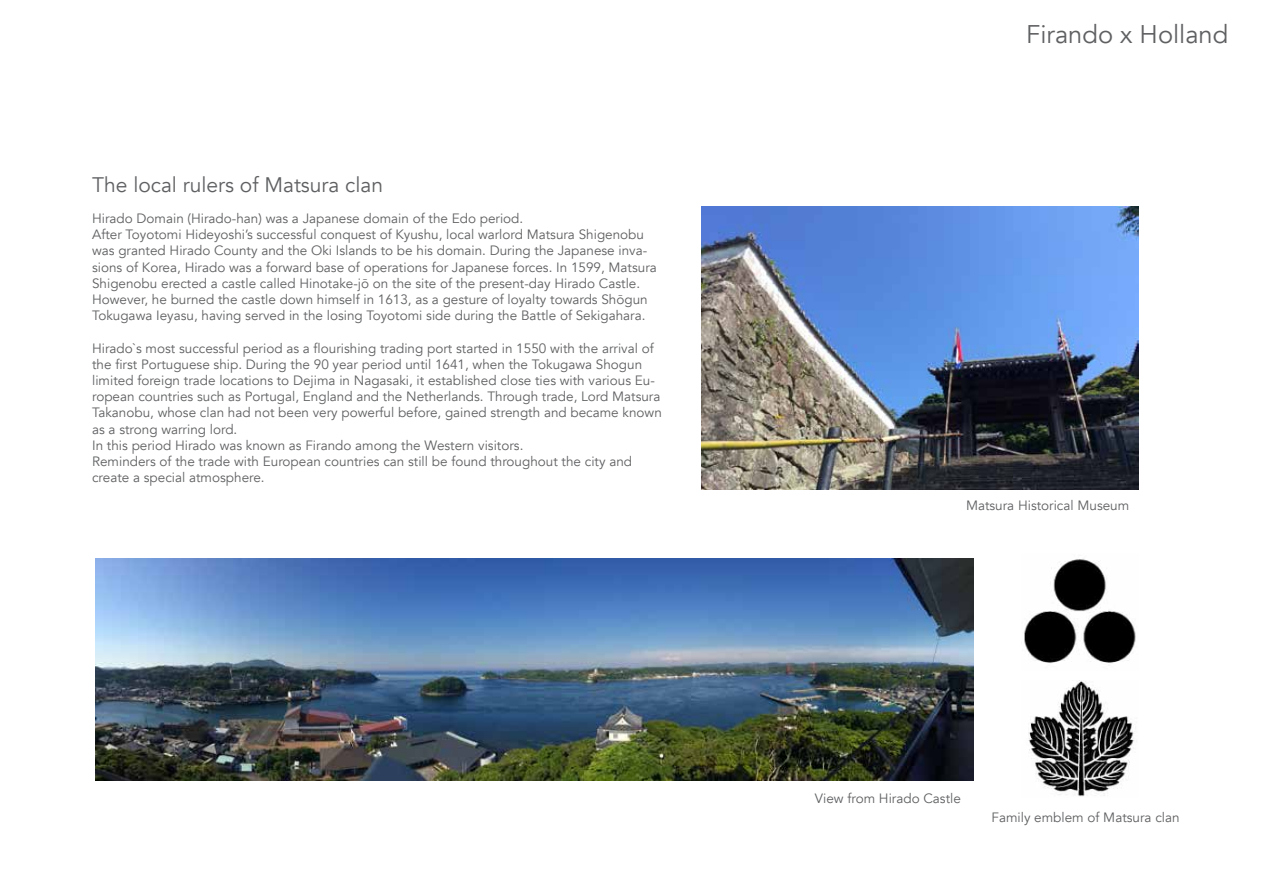
<style>
.page{position:relative;width:1263px;height:893px;background:#fff}
.page>*{position:absolute;margin:0;border:0;box-sizing:border-box;transform-origin:0 0}
.t1{font:25.5px "Avenir";color:#5f6062}
.t2{font:21px "Avenir";color:#5f6062}
.t3{font:13.5px/16.2px "Avenir";color:#5f6062}
</style>
<div class="page">
<img style="left:95px;top:558px;width:879px;height:222px">
<img style="left:702px;top:206px;width:436px;height:284px">
<img style="left:1028px;top:680px;width:109px;height:117px">
<img style="left:1024px;top:558px;width:112px;height:106px">
<h2 class="t2" style="left:92px;top:172px;width:292px">The local rulers of Matsura clan</h2>
<p class="t3" style="left:92px;top:211px;width:566px">Hirado Domain (Hirado-han) was a Japanese domain of the Edo period.<br>After Toyotomi Hideyoshi’s successful conquest of Kyushu, local warlord Matsura Shigenobu was granted Hirado County and the Oki Islands to be his domain. During the Japanese inva&shy;sions of Korea, Hirado was a forward base of operations for Japanese forces. In 1599, Matsura Shigenobu erected a castle called Hinotake-jō on the site of the present-day Hirado Castle.<br>However, he burned the castle down himself in 1613, as a gesture of loyalty towards Shōgun Tokugawa Ieyasu, having served in the losing Toyotomi side during the Battle of Sekigahara.</p>
<p class="t3" style="left:92px;top:340px;width:571px">Hirado`s most successful period as a flourishing trading port started in 1550 with the arrival of the first Portuguese ship. During the 90 year period until 1641, when the Tokugawa Shogun limited foreign trade locations to Dejima in Nagasaki, it established close ties with various Eu&shy;ropean countries such as Portugal, England and the Netherlands. Through trade, Lord Matsura Takanobu, whose clan had not been very powerful before, gained strength and became known as a strong warring lord.<br>In this period Hirado was known as Firando among the Western visitors.<br>Reminders of the trade with European countries can still be found throughout the city and create a special atmosphere.</p>
<h1 class="t1" style="left:1026px;top:19px;width:204px">Firando x Holland</h1>
<p class="t3" style="left:966px;top:498px;width:165px">Matsura Historical Museum</p>
<p class="t3" style="left:815px;top:791px;width:148px">View from Hirado Castle</p>
<p class="t3" style="left:991px;top:809px;width:190px">Family emblem of Matsura clan</p>
</div>
